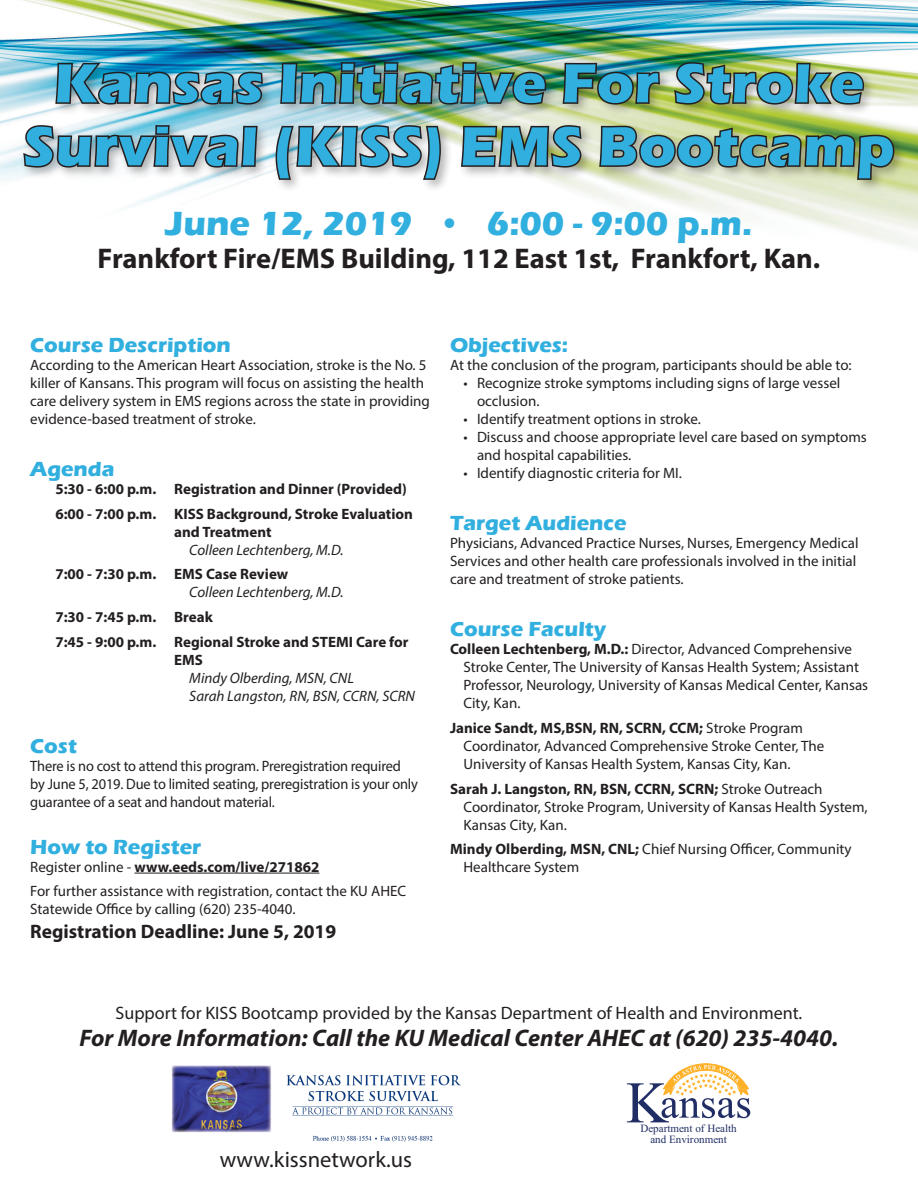
<style>
.page{position:relative;width:918px;height:1188px;background:#fff}
.page>*{position:absolute;margin:0;border:0;box-sizing:border-box;transform-origin:0 0}
.t1{font:700 57px/63px "Eras ITC";letter-spacing:.01em;color:#31afdf;text-align:center}
.t2{font:700 34.5px "Eras ITC";color:#31afdf}
.t3{font:700 28.5px "Myriad Pro";color:#231f20}
.t4{font:italic 700 24px "Myriad Pro";color:#231f20}
.t5{font:22.5px "Myriad Pro";color:#231f20}
.t6{font:700 21px "Eras ITC";color:#31afdf}
.t7{font:700 19.5px "Myriad Pro";color:#231f20}
.t8{font:18px "Myriad Pro";color:#231f20}
.t9{font:15px/18px "Myriad Pro";color:#231f20}
.t10{font:700 15px/18px "Myriad Pro";color:#231f20}
.t11{font:15px/18px "Myriad Pro";color:#231f20;scale:.96 1}
.t12{font:italic 15px "Myriad Pro";color:#231f20}
.t13{font:11.1px/11.1px "Times New Roman";color:#212e65;text-align:center}
.s1{font-weight:400}
.s2{font-weight:700}
</style>
<div class="page">
<img style="left:0;top:0;width:918px;height:248px">
<hr style="left:135px;top:873px;width:184px;height:1px;background:#231f20">
<div style="left:20px;top:58px;width:887px;height:134px;background:#231f20;opacity:.31"></div>
<img style="left:21px;top:0;width:244px;height:248px">
<img style="left:274px;top:0;width:622px;height:243px">
<img style="left:172px;top:1065px;width:289px;height:77px">
<svg style="left:627px;top:1064px;width:123px;height:58px"></svg>
<p class="t1" style="left:23px;top:52px;width:873px">Kansas Initiative For Stroke<br>Survival (KISS) EMS Bootcamp</p>
<p class="t2" style="left:166px;top:203px;width:588px">June 12, 2019 • 6:00 - 9:00 p.m.</p>
<p class="t3" style="left:98px;top:240px;width:724px">Frankfort Fire/EMS Building, 112 East 1st, Frankfort, Kan.</p>
<p class="t6" style="left:30px;top:333px;width:202px">Course Description</p>
<p class="t9" style="left:30px;top:355px;width:401px">According to the American Heart Association, stroke is the No. 5 killer of Kansans. This program will focus on assisting the health care delivery system in EMS regions across the state in providing evidence-based treatment of stroke.</p>
<p class="t6" style="left:30px;top:457px;width:86px">Agenda</p>
<p class="t10" style="left:55px;top:479px;width:353px">5:30 - 6:00 p.m. Registration and Dinner (Provided)</p>
<p class="t10" style="left:174px;top:504px;width:240px;text-indent:-119px">6:00 - 7:00 p.m. KISS Background, Stroke Evaluation and Treatment</p>
<p class="t12" style="left:189px;top:540px;width:156px">Colleen Lechtenberg, M.D.</p>
<p class="t10" style="left:55px;top:565px;width:234px">7:00 - 7:30 p.m. EMS Case Review</p>
<p class="t12" style="left:189px;top:583px;width:156px">Colleen Lechtenberg, M.D.</p>
<p class="t10" style="left:55px;top:608px;width:159px">7:30 - 7:45 p.m. Break</p>
<p class="t10" style="left:174px;top:632px;width:236px;text-indent:-119px">7:45 - 9:00 p.m. Regional Stroke and STEMI Care for<br>EMS</p>
<p class="t12" style="left:189px;top:669px;width:166px">Mindy Olberding, MSN, CNL</p>
<p class="t12" style="left:189px;top:687px;width:227px">Sarah Langston, RN, BSN, CCRN, SCRN</p>
<p class="t6" style="left:30px;top:734px;width:48px">Cost</p>
<p class="t11" style="left:30px;top:757px;width:405px">There is no cost to attend this program. Preregistration required by June 5, 2019. Due to limited seating, preregistration is your only guarantee of a seat and handout material.</p>
<p class="t6" style="left:30px;top:835px;width:173px">How to Register</p>
<p class="t10" style="left:30px;top:857px;width:291px"><span class="s1">Register online -</span> www.eeds.com/live/271862</p>
<p class="t9" style="left:30px;top:882px;width:377px">For further assistance with registration, contact the KU AHEC<br>Statewide Office by calling (620) 235-4040.</p>
<p class="t7" style="left:30px;top:918px;width:308px">Registration Deadline: June 5, 2019</p>
<p class="t6" style="left:450px;top:333px;width:120px">Objectives:</p>
<p class="t9" style="left:450px;top:355px;width:403px">At the conclusion of the program, participants should be able to:</p>
<p class="t9" style="left:477px;top:373px;width:365px;text-indent:-14px">• Recognize stroke symptoms including signs of large vessel occlusion.</p>
<p class="t9" style="left:464px;top:409px;width:239px">• Identify treatment options in stroke.</p>
<p class="t9" style="left:477px;top:427px;width:391px;text-indent:-14px">• Discuss and choose appropriate level care based on symptoms and hospital capabilities.</p>
<p class="t9" style="left:464px;top:463px;width:220px">• Identify diagnostic criteria for MI.</p>
<p class="t6" style="left:450px;top:511px;width:178px">Target Audience</p>
<p class="t9" style="left:450px;top:534px;width:410px">Physicians, Advanced Practice Nurses, Nurses, Emergency Medical<br>Services and other health care professionals involved in the initial care and treatment of stroke patients.</p>
<p class="t6" style="left:450px;top:617px;width:158px">Course Faculty</p>
<p class="t9" style="left:464px;top:640px;width:406px;text-indent:-14px"><span class="s2">Colleen Lechtenberg, M.D.:</span> Director, Advanced Comprehensive Stroke Center, The University of Kansas Health System; Assistant Professor, Neurology, University of Kansas Medical Center, Kansas City, Kan.</p>
<p class="t9" style="left:464px;top:719px;width:362px;text-indent:-14px"><span class="s2">Janice Sandt, MS,BSN, RN, SCRN, CCM;</span> Stroke Program<br>Coordinator, Advanced Comprehensive Stroke Center, The<br>University of Kansas Health System, Kansas City, Kan.</p>
<p class="t9" style="left:464px;top:779px;width:406px;text-indent:-14px"><span class="s2">Sarah J. Langston, RN, BSN, CCRN, SCRN;</span> Stroke Outreach<br>Coordinator, Stroke Program, University of Kansas Health System,<br>Kansas City, Kan.</p>
<p class="t9" style="left:464px;top:840px;width:390px;text-indent:-14px"><span class="s2">Mindy Olberding, MSN, CNL;</span> Chief Nursing Officer, Community<br>Healthcare System</p>
<p class="t8" style="left:116px;top:1002px;width:688px">Support for KISS Bootcamp provided by the Kansas Department of Health and Environment.</p>
<p class="t4" style="left:80px;top:1022px;width:760px">For More Information: Call the KU Medical Center AHEC at (620) 235-4040.</p>
<p class="t5" style="left:220px;top:1146px;width:194px">www.kissnetwork.us</p>
<p class="t13" style="left:640px;top:1123px;width:98px">Department of Health and Environment</p>
</div>
